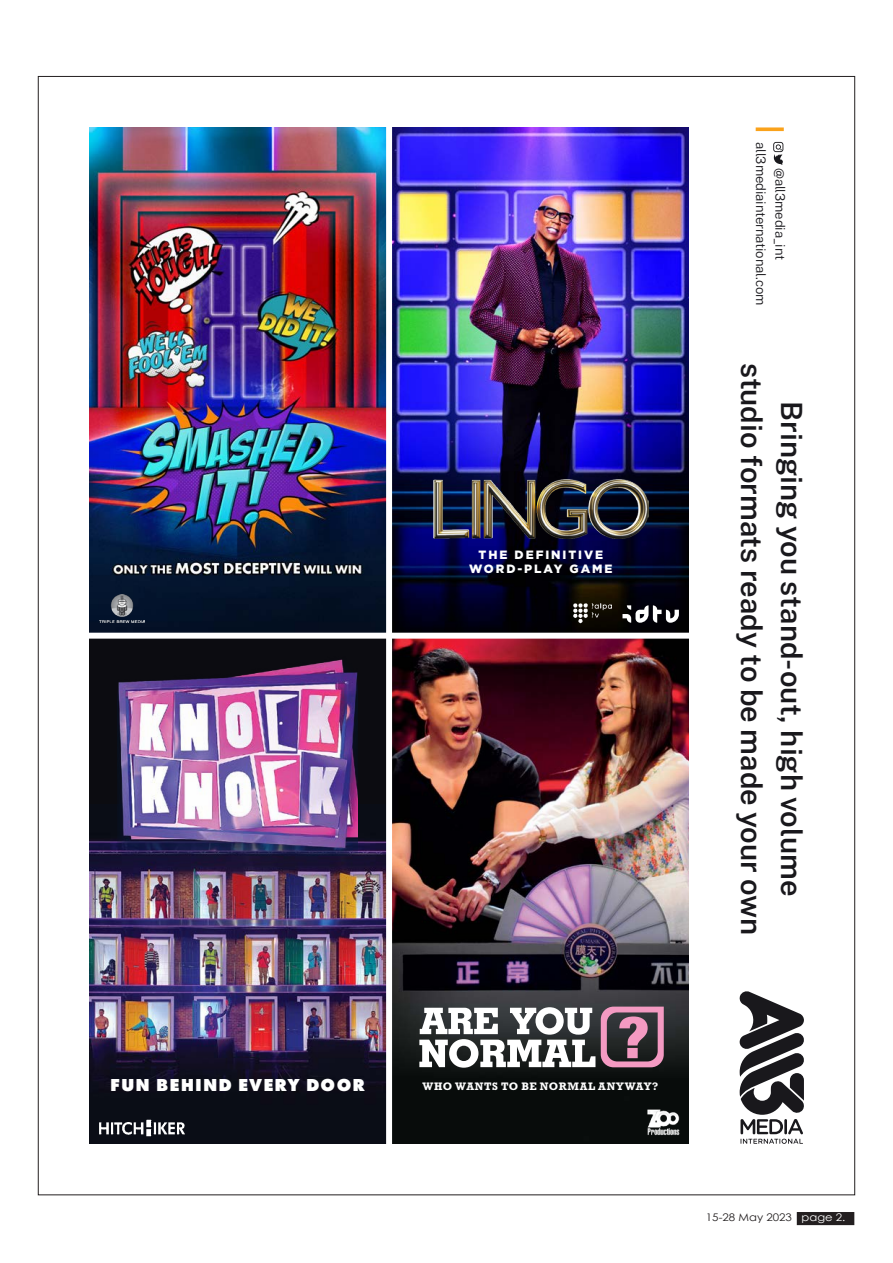
<style>
.page{position:relative;width:893px;height:1263px;background:#fff}
.page>*{position:absolute;margin:0;border:0;box-sizing:border-box;transform-origin:0 0}
.t1{font:600 29.25px/39.9px "Public Sans";color:#19181c;text-align:center}
.t2{font:800 18px "Futura PT";letter-spacing:.06em;color:#fff}
.t3{font:300 13.2px/19.2px "Public Sans";letter-spacing:-.01em;color:#19181c}
.t4{font:900 12px/14.4px "Gotham";letter-spacing:.16em;color:#fff;text-align:center}
.t5{font:700 11.1px "Rockwell";letter-spacing:.05em;color:#fff}
.t6{font:10.5px "Century Gothic";color:#231f20;scale:1.1 1}
.s1{color:#fff}
</style>
<div class="page">
<div style="left:797px;top:1213px;width:57px;height:11px;background:#231f20"></div>
<div style="left:797px;top:1212px;width:57px;height:13px;border:2px solid #231f20"></div>
<div style="left:89px;top:636px;width:300px;height:508px;background:#0c0c11"></div>
<img style="left:89px;top:806px;width:297px;height:314px">
<img style="left:89px;top:127px;width:297px;height:506px">
<img style="left:392px;top:127px;width:297px;height:506px">
<img style="left:392px;top:639px;width:297px;height:505px">
<svg style="left:740px;top:991px;width:64px;height:153px"></svg>
<svg style="left:773px;top:142px;width:10px;height:23px"></svg>
<svg style="left:756px;top:127px;width:28px;height:4px"></svg>
<div style="left:386px;top:111px;width:6px;height:1046px;background:#fff"></div>
<div style="left:59px;top:633px;width:683px;height:6px;background:#fff"></div>
<img style="left:99px;top:594px;width:46px;height:29px">
<svg style="left:622px;top:605px;width:57px;height:18px"></svg>
<img style="left:571px;top:599px;width:44px;height:25px">
<img style="left:433px;top:476px;width:215px;height:63px">
<img style="left:118px;top:659px;width:240px;height:196px">
<img style="left:99px;top:1120px;width:86px;height:17px">
<svg style="left:601px;top:1006px;width:63px;height:61px;background:#885f73"></svg>
<svg style="left:419px;top:1007px;width:176px;height:61px"></svg>
<img style="left:645px;top:1106px;width:36px;height:33px">
<p class="t4" style="left:469px;top:547px;width:145px">THE DEFINITIVE<br>WORD-PLAY GAME</p>
<p class="t3" style="left:790px;top:142px;width:165px;text-indent:26px;rotate:90deg">@all3media_int all3mediainternational.com</p>
<p class="t1" style="left:813px;top:363px;width:573px;rotate:90deg">Bringing you stand-out, high volume studio formats ready to be made your own</p>
<p class="t2" style="left:110px;top:1073px;width:256px">FUN BEHIND EVERY DOOR</p>
<p class="t5" style="left:422px;top:1080px;width:237px">WHO WANTS TO BE NORMAL ANYWAY?</p>
<p class="t6" style="left:706px;top:1211px;width:128px">15-28 May 2023 <span class="s1">page 2.</span></p>
</div>
